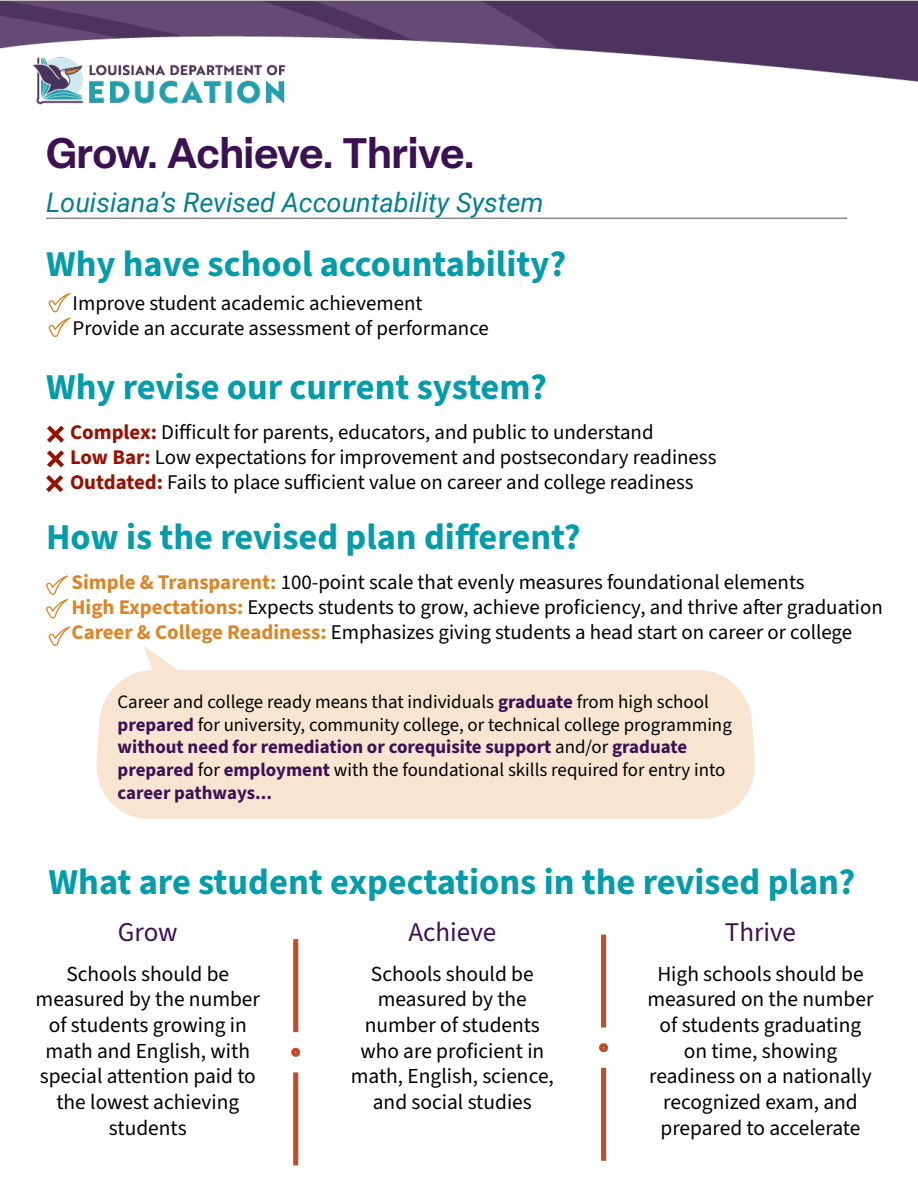
<style>
.page{position:relative;width:918px;height:1188px;background:#fff}
.page>*{position:absolute;margin:0;border:0;box-sizing:border-box;transform-origin:0 0}
.t1{font:600 42px "Elza";color:#3c1154}
.t2{font:700 36.45px "Source Sans 3";color:#029caa}
.t3{font:27.15px "Source Sans 3";color:#3c1053}
.t4{font:italic 27px "Roboto";color:#027f92}
.t5{font:21.45px/25.7px "Source Sans 3";color:#000;text-align:center}
.t6{font:20.85px/25px "Source Sans 3";color:#000}
.t7{font:18.9px/22.6px "Source Sans 3";color:#000}
.s1{font-weight:700;color:#991000}
.s2{font-weight:700;color:#dc8527}
.s3{font-weight:700;color:#3c1053}
</style>
<div class="page">
<hr style="left:46px;top:218px;width:801px;height:1px;background:#888">
<img style="left:0;top:0;width:918px;height:105px">
<svg style="left:49px;top:293px;width:22px;height:44px"></svg>
<svg style="left:47px;top:426px;width:17px;height:17px"></svg>
<svg style="left:47px;top:450px;width:17px;height:17px"></svg>
<svg style="left:46px;top:475px;width:17px;height:17px"></svg>
<svg style="left:46px;top:575px;width:22px;height:43px"></svg>
<svg style="left:49px;top:626px;width:22px;height:20px"></svg>
<svg style="left:96px;top:646px;width:659px;height:173px;fill:#f7e4d1"></svg>
<svg style="left:291px;top:1047px;width:10px;height:10px"></svg>
<div style="left:293px;top:1072px;width:5px;height:93px;background:#c44b27"></div>
<div style="left:293px;top:939px;width:5px;height:93px;background:#c44b27"></div>
<svg style="left:599px;top:1043px;width:10px;height:10px"></svg>
<div style="left:601px;top:1068px;width:5px;height:93px;background:#c44b27"></div>
<div style="left:601px;top:935px;width:5px;height:93px;background:#c44b27"></div>
<h1 class="t1" style="left:46px;top:123px;width:431px">Grow. Achieve. Thrive.</h1>
<p class="t4" style="left:46px;top:183px;width:499px">Louisiana’s Revised Accountability System</p>
<h2 class="t2" style="left:46px;top:240px;width:522px">Why have school accountability?</h2>
<p class="t6" style="left:73px;top:291px;width:418px">Improve student academic achievement<br>Provide an accurate assessment of performance</p>
<h2 class="t2" style="left:46px;top:363px;width:502px">Why revise our current system?</h2>
<p class="t6" style="left:70px;top:420px;width:648px"><span class="s1">Complex:</span> Difficult for parents, educators, and public to understand<br><span class="s1">Low Bar:</span> Low expectations for improvement and postsecondary readiness<br><span class="s1">Outdated:</span> Fails to place sufficient value on career and college readiness</p>
<h2 class="t2" style="left:46px;top:513px;width:536px">How is the revised plan different?</h2>
<p class="t6" style="left:72px;top:569px;width:813px"><span class="s2">Simple &amp; Transparent:</span> 100-point scale that evenly measures foundational elements<br><span class="s2">High Expectations:</span> Expects students to grow, achieve proficiency, and thrive after graduation<br><span class="s2">Career &amp; College Readiness:</span> Emphasizes giving students a head start on career or college</p>
<p class="t7" style="left:118px;top:690px;width:616px">Career and college ready means that individuals <span class="s3">graduate</span> from high school <span class="s3">prepared</span> for university, community college, or technical college programming <span class="s3">without need for remediation or corequisite support</span> and/or <span class="s3">graduate prepared</span> for <span class="s3">employment</span> with the foundational skills required for entry into <span class="s3">career pathways...</span></p>
<h2 class="t2" style="left:49px;top:858px;width:808px">What are student expectations in the revised plan?</h2>
<h3 class="t3" style="left:118px;top:915px;width:61px">Grow</h3>
<h3 class="t3" style="left:408px;top:915px;width:89px">Achieve</h3>
<h3 class="t3" style="left:725px;top:915px;width:73px">Thrive</h3>
<p class="t5" style="left:351px;top:961px;width:205px">Schools should be measured by the number of students who are proficient in math, English, science, and social studies</p>
<p class="t5" style="left:36px;top:961px;width:226px">Schools should be measured by the number of students growing in math and English, with special attention paid to the lowest achieving students</p>
<p class="t5" style="left:648px;top:961px;width:227px">High schools should be measured on the number of students graduating on time, showing readiness on a nationally recognized exam, and prepared to accelerate</p>
</div>
